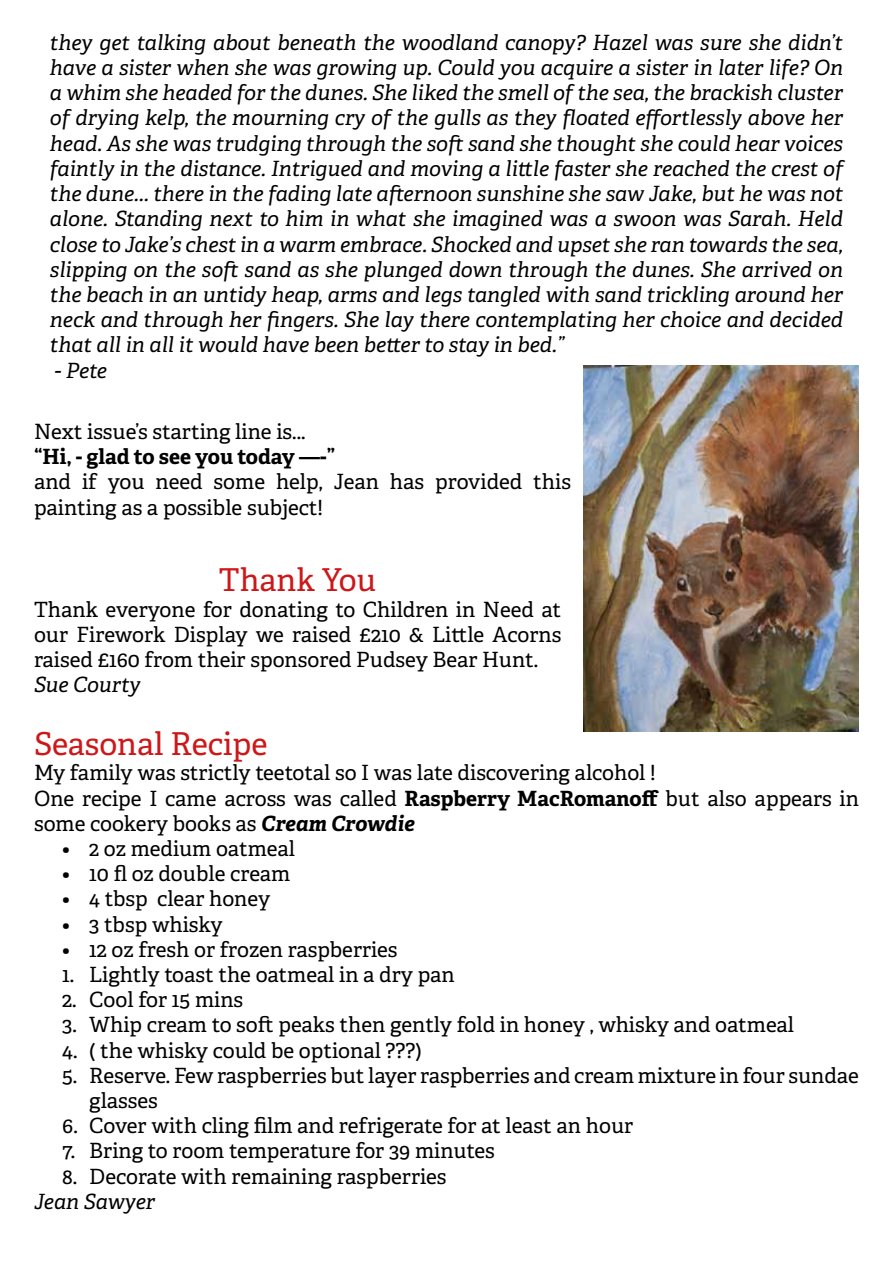
<style>
.page{position:relative;width:893px;height:1263px;background:#fff}
.page>*{position:absolute;margin:0;border:0;box-sizing:border-box;transform-origin:0 0}
.t1{font:31.5px "Adelle";color:#cd1719}
.t2{font:italic 21px/25.2px "Adelle";color:#000;text-align:justify}
.t3{font:21px/25.2px "Adelle";color:#000}
.t4{font:700 21px "Adelle";color:#000}
.s1{font-weight:700}
.s2{font-weight:700;font-style:italic}
</style>
<div class="page">
<img style="left:584px;top:366px;width:275px;height:365px">
<p class="t2" style="left:50px;top:29px;width:795px">they get talking about beneath the woodland canopy? Hazel was sure she didn’t have a sister when she was growing up. Could you acquire a sister in later life? On a whim she headed for the dunes. She liked the smell of the sea, the brackish cluster of drying kelp, the mourning cry of the gulls as they floated effortlessly above her head. As she was trudging through the soft sand she thought she could hear voices faintly in the distance. Intrigued and moving a little faster she reached the crest of the dune... there in the fading late afternoon sunshine she saw Jake, but he was not alone. Standing next to him in what she imagined was a swoon was Sarah. Held close to Jake’s chest in a warm embrace. Shocked and upset she ran towards the sea, slipping on the soft sand as she plunged down through the dunes. She arrived on the beach in an untidy heap, arms and legs tangled with sand trickling around her neck and through her fingers. She lay there contemplating her choice and decided that all in all it would have been better to stay in bed.”</p>
<p class="t2" style="left:55px;top:357px;width:54px">- Pete</p>
<p class="t3" style="left:34px;top:418px;width:273px">Next issue’s starting line is...</p>
<p class="t4" style="left:34px;top:441px;width:303px">“Hi, - glad to see you today —-”</p>
<p class="t3" style="left:34px;top:468px;width:538px">and if you need some help, Jean has provided this painting as a possible subject!</p>
<h1 class="t1" style="left:219px;top:557px;width:159px">Thank You</h1>
<p class="t3" style="left:34px;top:596px;width:529px;text-align:justify">Thank everyone for donating to Children in Need at our Firework Display we raised £210 &amp; Little Acorns raised £160 from their sponsored Pudsey Bear Hunt.</p>
<p class="t2" style="left:34px;top:671px;width:108px">Sue Courty</p>
<h1 class="t1" style="left:34px;top:721px;width:235px">Seasonal Recipe</h1>
<p class="t3" style="left:34px;top:759px;width:826px">My family was strictly teetotal so I was late discovering alcohol !<br>One recipe I came across was called <span class="s1">Raspberry MacRomanoff</span> but also appears in some cookery books as <span class="s2">Cream Crowdie</span></p>
<p class="t3" style="left:62px;top:835px;width:234px">• 2 oz medium oatmeal</p>
<p class="t3" style="left:62px;top:860px;width:230px">• 10 fl oz double cream</p>
<p class="t3" style="left:62px;top:885px;width:210px">• 4 tbsp clear honey</p>
<p class="t3" style="left:62px;top:911px;width:162px">• 3 tbsp whisky</p>
<p class="t3" style="left:62px;top:936px;width:337px">• 12 oz fresh or frozen raspberries</p>
<p class="t3" style="left:62px;top:961px;width:394px">1. Lightly toast the oatmeal in a dry pan</p>
<p class="t3" style="left:62px;top:986px;width:183px">2. Cool for 15 mins</p>
<p class="t3" style="left:62px;top:1011px;width:733px">3. Whip cream to soft peaks then gently fold in honey , whisky and oatmeal</p>
<p class="t3" style="left:62px;top:1037px;width:361px">4. ( the whisky could be optional ???)</p>
<p class="t3" style="left:89px;top:1062px;width:771px;text-indent:-27px">5. Reserve. Few raspberries but layer raspberries and cream mixture in four sundae glasses</p>
<p class="t3" style="left:62px;top:1112px;width:572px">6. Cover with cling film and refrigerate for at least an hour</p>
<p class="t3" style="left:62px;top:1137px;width:434px">7. Bring to room temperature for 39 minutes</p>
<p class="t3" style="left:62px;top:1163px;width:386px">8. Decorate with remaining raspberries</p>
<p class="t2" style="left:34px;top:1188px;width:123px">Jean Sawyer</p>
</div>
